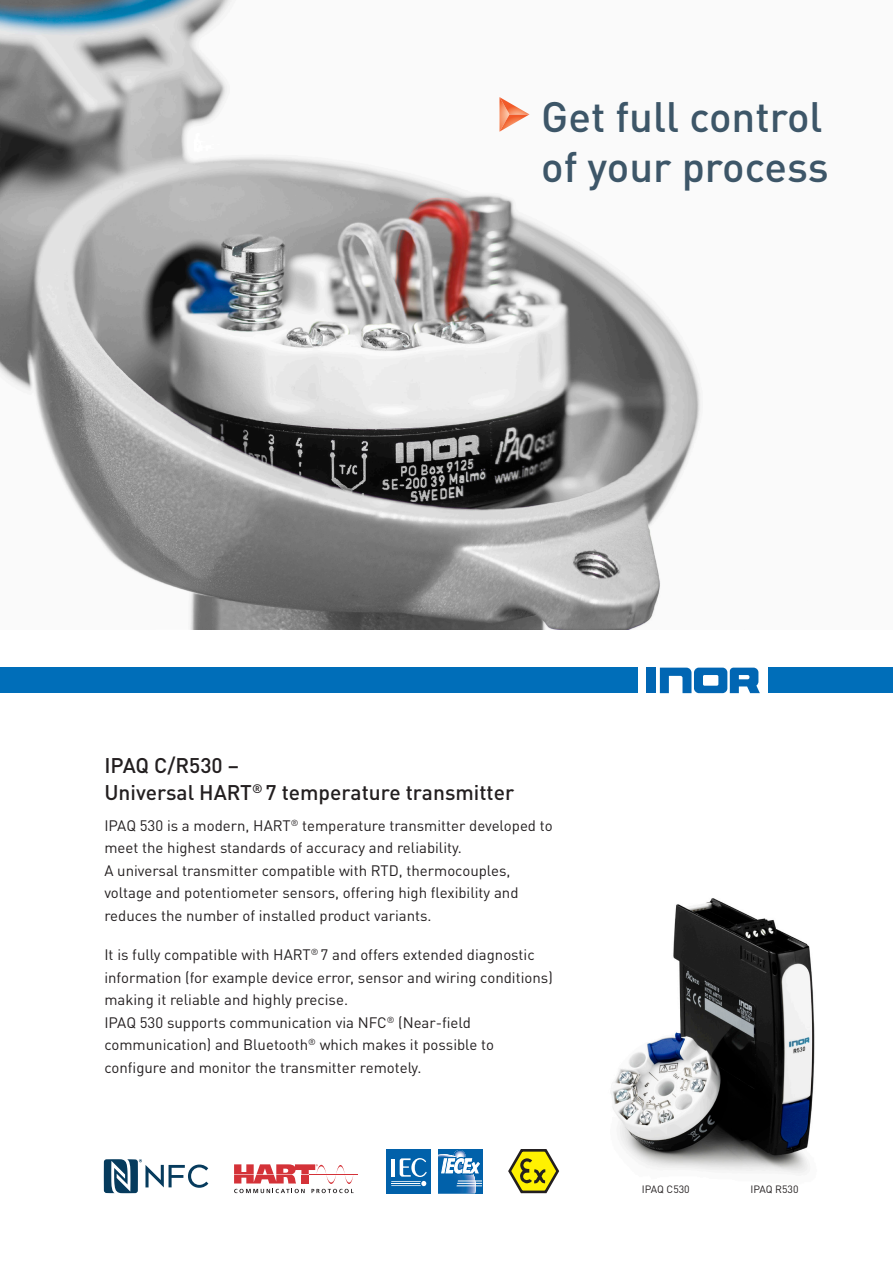
<style>
.page{position:relative;width:893px;height:1263px;background:#fff}
.page>*{position:absolute;margin:0;border:0;box-sizing:border-box;transform-origin:0 0}
.t1{font:500 42px/50.4px "DIN Pro";color:#3d5668}
.t2{font:500 21px/27px "DIN Pro";color:#231f20}
.t3{font:15px/22.5px "DIN Pro";color:#231f20}
.t4{font:10.5px "DIN Pro";color:#231f20}
</style>
<div class="page">
<img style="left:0;top:0;width:701px;height:629px">
<img style="left:611px;top:898px;width:204px;height:276px">
<svg style="left:508px;top:1149px;width:51px;height:45px"></svg>
<svg style="left:234px;top:1164px;width:124px;height:30px"></svg>
<div style="left:768px;top:668px;width:125px;height:25px;background:#006eb9"></div>
<div style="left:0;top:668px;width:637px;height:25px;background:#006eb9"></div>
<div style="left:646px;top:668px;width:10px;height:25px;background:#0166b3"></div>
<svg style="left:660px;top:668px;width:100px;height:25px"></svg>
<svg style="left:104px;top:1159px;width:104px;height:34px"></svg>
<div style="left:387px;top:1149px;width:44px;height:44px;background:#0161aa"></div>
<div style="left:420px;top:1180px;width:7px;height:7px;background:#0d69ae;border-radius:50%"></div>
<svg style="left:391px;top:1158px;width:36px;height:28px"></svg>
<div style="left:438px;top:1149px;width:44px;height:44px;background:#0161aa"></div>
<svg style="left:438px;top:1150px;width:44px;height:43px"></svg>
<svg style="left:499px;top:97px;width:30px;height:35px"></svg>
<p class="t1" style="left:541px;top:87px;width:289px">Get full control of your process</p>
<p class="t2" style="left:104px;top:749px;width:411px">IPAQ C/R530 –<br>Universal HART<sup>®</sup> 7 temperature transmitter</p>
<p class="t3" style="left:104px;top:813px;width:450px">IPAQ 530 is a modern, HART<sup>®</sup> temperature transmitter developed to meet the highest standards of accuracy and reliability.<br>A universal transmitter compatible with RTD, thermocouples, voltage and potentiometer sensors, offering high flexibility and reduces the number of installed product variants.</p>
<p class="t3" style="left:104px;top:942px;width:450px">It is fully compatible with HART<sup>®</sup> 7 and offers extended diagnostic information (for example device error, sensor and wiring conditions) making it reliable and highly precise.<br>IPAQ 530 supports communication via NFC<sup>®</sup> (Near-field communication) and Bluetooth<sup>®</sup> which makes it possible to configure and monitor the transmitter remotely.</p>
<p class="t4" style="left:642px;top:1181px;width:49px">IPAQ C530</p>
<p class="t4" style="left:750px;top:1181px;width:50px">IPAQ R530</p>
</div>
